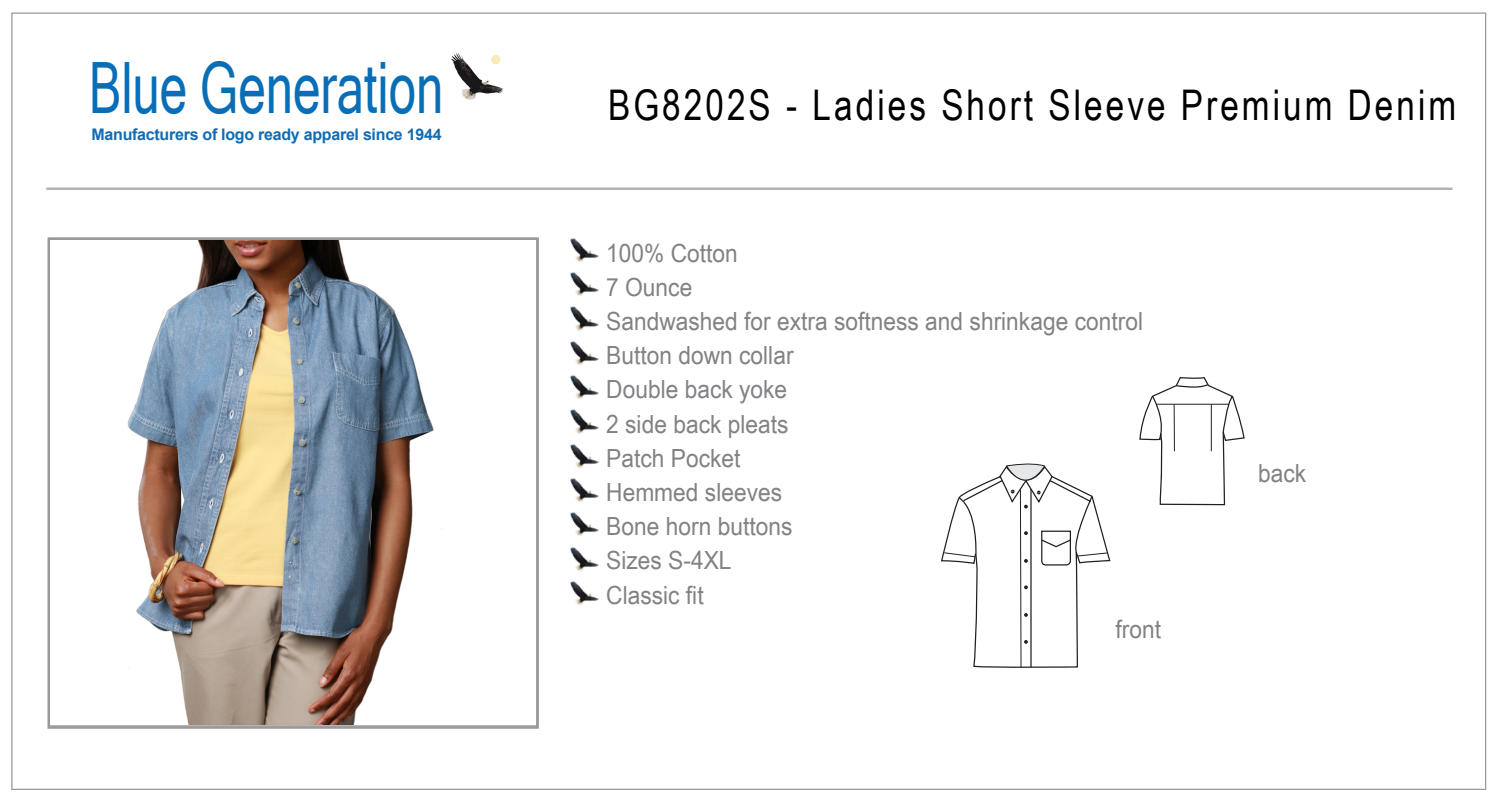
<style>
.page{position:relative;width:1500px;height:800px;background:#fff}
.page>*{position:absolute;margin:0;border:0;box-sizing:border-box;transform-origin:0 0}
.t1{font:70.88px "Microsoft Sans Serif";color:#096eb6;scale:.69 1}
.t2{font:42.25px "Arial Narrow";letter-spacing:.075em;color:#000;scale:.96 1}
.t3{font:25px/34.2px "Arial Narrow";color:#808285;scale:1.11 1}
.t4{font:700 16px "Arial";letter-spacing:-.015em;color:#116cb4}
</style>
<div class="page">
<hr style="left:46px;top:188px;width:1406px;height:2px;background:#b3b3b3">
<svg style="left:941px;top:463px;width:170px;height:205px"></svg>
<svg style="left:1139px;top:377px;width:106px;height:129px"></svg>
<img style="left:127px;top:241px;width:315px;height:483px">
<div style="left:48px;top:238px;width:491px;height:491px;border:2px solid #999"></div>
<img style="left:451px;top:53px;width:53px;height:46px">
<img style="left:570px;top:238px;width:29px;height:24px">
<img style="left:570px;top:272px;width:29px;height:24px">
<img style="left:570px;top:306px;width:29px;height:25px">
<img style="left:570px;top:341px;width:29px;height:24px">
<img style="left:570px;top:375px;width:29px;height:24px">
<img style="left:570px;top:409px;width:29px;height:25px">
<img style="left:570px;top:444px;width:29px;height:24px">
<img style="left:570px;top:478px;width:29px;height:24px">
<img style="left:570px;top:512px;width:29px;height:24px">
<img style="left:570px;top:547px;width:29px;height:24px">
<img style="left:570px;top:581px;width:29px;height:24px">
<h1 class="t1" style="left:89px;top:42px;width:516px">Blue Generation</h1>
<p class="t4" style="left:92px;top:123px;width:352px">Manufacturers of logo ready apparel since 1944</p>
<h2 class="t2" style="left:608px;top:74px;width:885px">BG8202S - Ladies Short Sleeve Premium Denim</h2>
<p class="t3" style="left:606px;top:235px;width:485px">100% Cotton<br>7 Ounce<br>Sandwashed for extra softness and shrinkage control<br>Button down collar<br>Double back yoke<br>2 side back pleats<br>Patch Pocket<br>Hemmed sleeves<br>Bone horn buttons<br>Sizes S-4XL<br>Classic fit</p>
<p class="t3" style="left:1116px;top:611px;width:43px">front</p>
<p class="t3" style="left:1258px;top:456px;width:45px">back</p>
</div>
